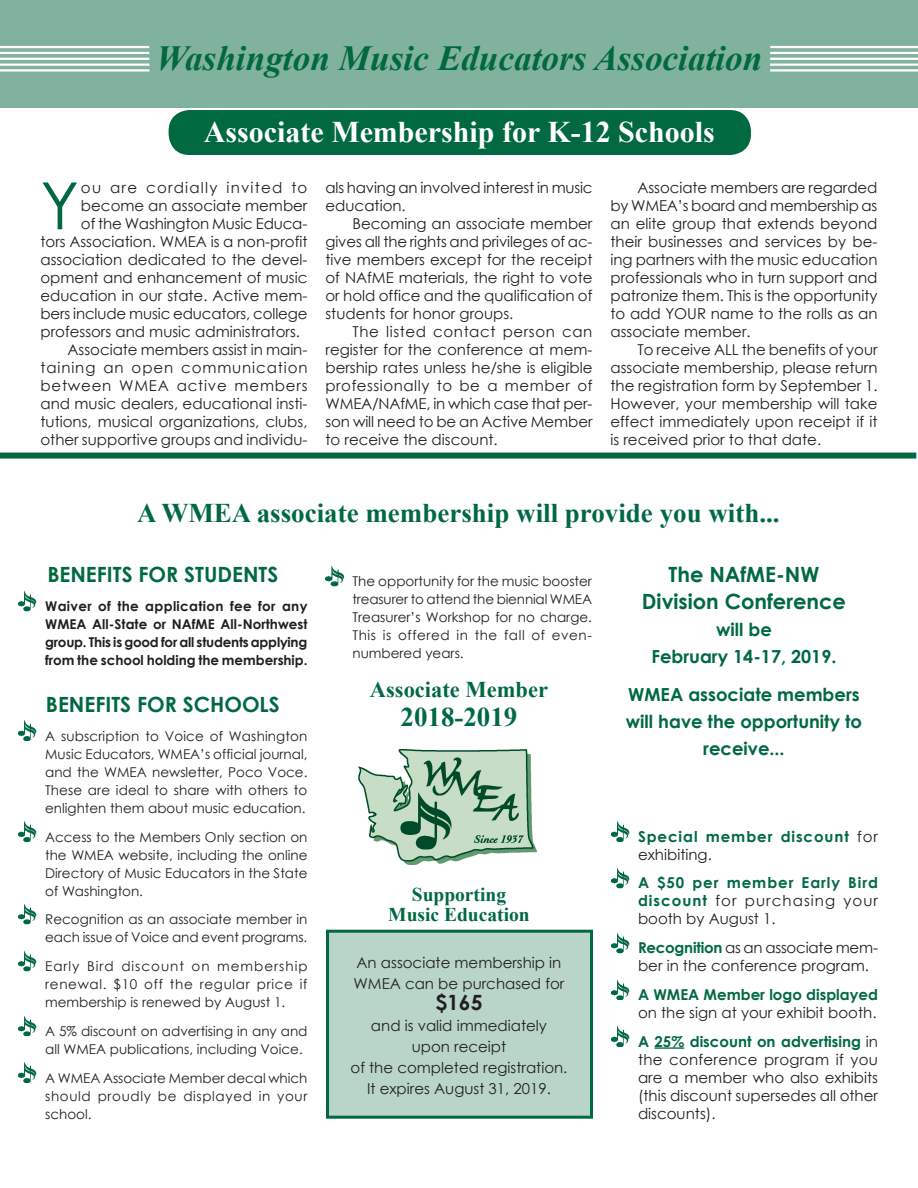
<style>
.page{position:relative;width:918px;height:1188px;background:#fff}
.page>*{position:absolute;margin:0;border:0;box-sizing:border-box;transform-origin:0 0}
.t1{font:65.1px "Century Gothic";color:#00693f}
.t2{font:italic 700 35.25px "Times New Roman";color:#00693f}
.t3{font:700 30px "Times New Roman";color:#fff}
.t4{font:700 27px "Times New Roman";color:#00693f}
.t5{font:700 22.5px "Times New Roman";color:#00693f}
.t6{font:700 21px "Century Gothic";color:#00693f}
.t7{font:700 21px "Century Gothic";color:#231f20}
.t8{font:700 19.5px "Times New Roman";color:#00693f}
.t9{font:700 18px "Century Gothic";color:#00693f}
.t10{font:15px/18px "Century Gothic";color:#231f20;text-align:justify}
.t11{font:700 15px/18px "Century Gothic";letter-spacing:.06em;color:#00693f}
.t12{font:15px "Century Gothic";letter-spacing:.08em;color:#231f20}
.t13{font:13.5px/18px "Century Gothic";color:#231f20;text-align:justify}
.t14{font:700 13.5px/18px "Century Gothic";color:#231f20;text-align:justify}
.s1{font-weight:400;color:#231f20}
.s2{font-weight:700;color:#00693f}
</style>
<div class="page">
<div style="left:170px;top:112px;width:579px;height:42px;background:#00693f;border-radius:20px"></div>
<div style="left:169px;top:110px;width:582px;height:45px;border:3px solid #00693f;border-radius:20px"></div>
<div style="left:0;top:0;width:918px;height:107px;background:#81b29d"></div>
<hr style="left:0;top:46px;width:149px;height:2px;background:#fff">
<hr style="left:0;top:69px;width:149px;height:3px;background:#fff">
<hr style="left:0;top:52px;width:149px;height:2px;background:#fff">
<hr style="left:0;top:58px;width:149px;height:2px;background:#fff">
<hr style="left:0;top:64px;width:149px;height:2px;background:#fff">
<hr style="left:770px;top:46px;width:148px;height:2px;background:#fff">
<hr style="left:770px;top:69px;width:148px;height:3px;background:#fff">
<hr style="left:770px;top:52px;width:148px;height:2px;background:#fff">
<hr style="left:770px;top:58px;width:148px;height:2px;background:#fff">
<hr style="left:770px;top:64px;width:148px;height:2px;background:#fff">
<div style="left:0;top:453px;width:916px;height:6px;background:#00693f"></div>
<img style="left:18px;top:591px;width:18px;height:20px">
<img style="left:18px;top:721px;width:18px;height:20px">
<img style="left:18px;top:821px;width:18px;height:21px">
<img style="left:18px;top:904px;width:18px;height:20px">
<img style="left:18px;top:951px;width:18px;height:20px">
<img style="left:18px;top:1016px;width:18px;height:20px">
<img style="left:18px;top:1063px;width:18px;height:20px">
<img style="left:326px;top:566px;width:18px;height:20px">
<hr style="left:655px;top:1047px;width:29px;height:2px;background:#00693f">
<img style="left:611px;top:821px;width:18px;height:21px">
<img style="left:611px;top:868px;width:18px;height:20px">
<img style="left:611px;top:933px;width:18px;height:20px">
<img style="left:611px;top:980px;width:18px;height:20px">
<img style="left:611px;top:1027px;width:18px;height:20px">
<div style="left:326px;top:930px;width:267px;height:189px;background:#b9d4c9;border:3px solid #00693f"></div>
<img style="left:359px;top:749px;width:177px;height:115px">
<p class="t2" style="left:156px;top:34px;width:608px">Washington Music Educators Association</p>
<p class="t3" style="left:204px;top:110px;width:513px">Associate Membership for K-12 Schools</p>
<p class="t1" style="left:40px;top:160px;width:40px">Y</p>
<p class="t12" style="left:81px;top:177px;width:228px">ou are cordially invited to</p>
<p class="t10" style="left:81px;top:197px;width:228px">become an associate member</p>
<p class="t10" style="left:81px;top:215px;width:228px">of the Washington Music Educa-</p>
<p class="t10" style="left:40px;top:233px;width:269px">tors Association. WMEA is a non-profit</p>
<p class="t10" style="left:40px;top:251px;width:268px">association dedicated to the devel-</p>
<p class="t10" style="left:40px;top:269px;width:269px">opment and enhancement of music</p>
<p class="t10" style="left:40px;top:287px;width:268px">education in our state. Active mem-</p>
<p class="t10" style="left:40px;top:305px;width:269px">bers include music educators, college</p>
<p class="t10" style="left:40px;top:323px;width:261px">professors and music administrators.</p>
<p class="t10" style="left:40px;top:341px;width:269px;text-indent:27px">Associate members assist in main&shy;taining an open communication between WMEA active members and music dealers, educational insti&shy;tutions, musical organizations, clubs, other supportive groups and individu-</p>
<p class="t10" style="left:326px;top:179px;width:269px">als having an involved interest in music education.</p>
<p class="t10" style="left:326px;top:215px;width:269px;text-indent:27px">Becoming an associate member gives all the rights and privileges of ac&shy;tive members except for the receipt of NAfME materials, the right to vote or hold office and the qualification of students for honor groups.</p>
<p class="t10" style="left:326px;top:323px;width:269px;text-indent:27px">The listed contact person can register for the conference at mem&shy;bership rates unless he/she is eligible professionally to be a member of WMEA/NAfME, in which case that per&shy;son will need to be an Active Member to receive the discount.</p>
<p class="t10" style="left:610px;top:179px;width:269px;text-indent:27px">Associate members are regarded by WMEA’s board and membership as an elite group that extends beyond their businesses and services by be&shy;ing partners with the music education professionals who in turn support and patronize them. This is the opportunity to add YOUR name to the rolls as an associate member.</p>
<p class="t10" style="left:610px;top:341px;width:269px;text-indent:27px">To receive ALL the benefits of your associate membership, please return the registration form by September 1.<br>However, your membership will take effect immediately upon receipt if it is received prior to that date.</p>
<p class="t4" style="left:137px;top:493px;width:644px">A WMEA associate membership will provide you with...</p>
<p class="t6" style="left:47px;top:559px;width:233px">BENEFITS FOR STUDENTS</p>
<p class="t14" style="left:45px;top:597px;width:264px">Waiver of the application fee for any WMEA All-State or NAfME All-Northwest group. This is good for all students applying from the school holding the membership.</p>
<p class="t6" style="left:46px;top:688px;width:235px">BENEFITS FOR SCHOOLS</p>
<p class="t13" style="left:45px;top:727px;width:264px">A subscription to Voice of Washington Music Educators, WMEA’s official journal, and the WMEA newsletter, Poco Voce.<br>These are ideal to share with others to enlighten them about music education.</p>
<p class="t13" style="left:45px;top:827px;width:264px">Access to the Members Only section on the WMEA website, including the online Directory of Music Educators in the State of Washington.</p>
<p class="t13" style="left:45px;top:910px;width:264px">Recognition as an associate member in each issue of Voice and event programs.</p>
<p class="t13" style="left:45px;top:957px;width:264px">Early Bird discount on membership renewal. $10 off the regular price if membership is renewed by August 1.</p>
<p class="t13" style="left:45px;top:1022px;width:264px">A 5% discount on advertising in any and all WMEA publications, including Voice.</p>
<p class="t13" style="left:45px;top:1069px;width:264px">A WMEA Associate Member decal which should proudly be displayed in your school.</p>
<p class="t13" style="left:352px;top:572px;width:241px">The opportunity for the music booster treasurer to attend the biennial WMEA Treasurer’s Workshop for no charge.<br>This is offered in the fall of even&shy;numbered years.</p>
<p class="t5" style="left:370px;top:673px;width:180px">Associate Member</p>
<p class="t4" style="left:401px;top:697px;width:118px">2018-2019</p>
<p class="t8" style="left:412px;top:881px;width:96px">Supporting</p>
<p class="t8" style="left:388px;top:900px;width:143px">Music Education</p>
<p class="t10" style="left:354px;top:952px;width:212px;line-height:21px">An associate membership in<br>WMEA can be purchased for</p>
<p class="t7" style="left:435px;top:987px;width:49px">$165</p>
<p class="t10" style="left:371px;top:1017px;width:178px">and is valid immediately</p>
<p class="t10" style="left:412px;top:1038px;width:96px">upon receipt</p>
<p class="t10" style="left:351px;top:1059px;width:218px">of the completed registration.</p>
<p class="t10" style="left:367px;top:1080px;width:185px">It expires August 31, 2019.</p>
<p class="t6" style="left:669px;top:559px;width:152px">The NAfME-NW</p>
<p class="t6" style="left:642px;top:586px;width:206px">Division Conference</p>
<p class="t9" style="left:716px;top:616px;width:57px">will be</p>
<p class="t9" style="left:651px;top:643px;width:187px">February 14-17, 2019.</p>
<p class="t9" style="left:628px;top:681px;width:233px">WMEA associate members</p>
<p class="t9" style="left:626px;top:708px;width:238px">will have the opportunity to</p>
<p class="t9" style="left:703px;top:735px;width:83px">receive...</p>
<p class="t11" style="left:638px;top:826px;width:242px">Special member discount <span class="s1">for exhibiting.</span></p>
<p class="t10" style="left:638px;top:874px;width:242px"><span class="s2">A $50 per member Early Bird discount</span> for purchasing your booth by August 1.</p>
<p class="t10" style="left:638px;top:938px;width:241px"><span class="s2">Recognition</span> as an associate mem&shy;ber in the conference program.</p>
<p class="t10" style="left:638px;top:985px;width:241px"><span class="s2">A WMEA Member logo displayed </span>on the sign at your exhibit booth.</p>
<p class="t10" style="left:638px;top:1032px;width:242px"><span class="s2">A 25% discount on advertising</span> in the conference program if you are a member who also exhibits (this discount supersedes all other discounts).</p>
</div>
